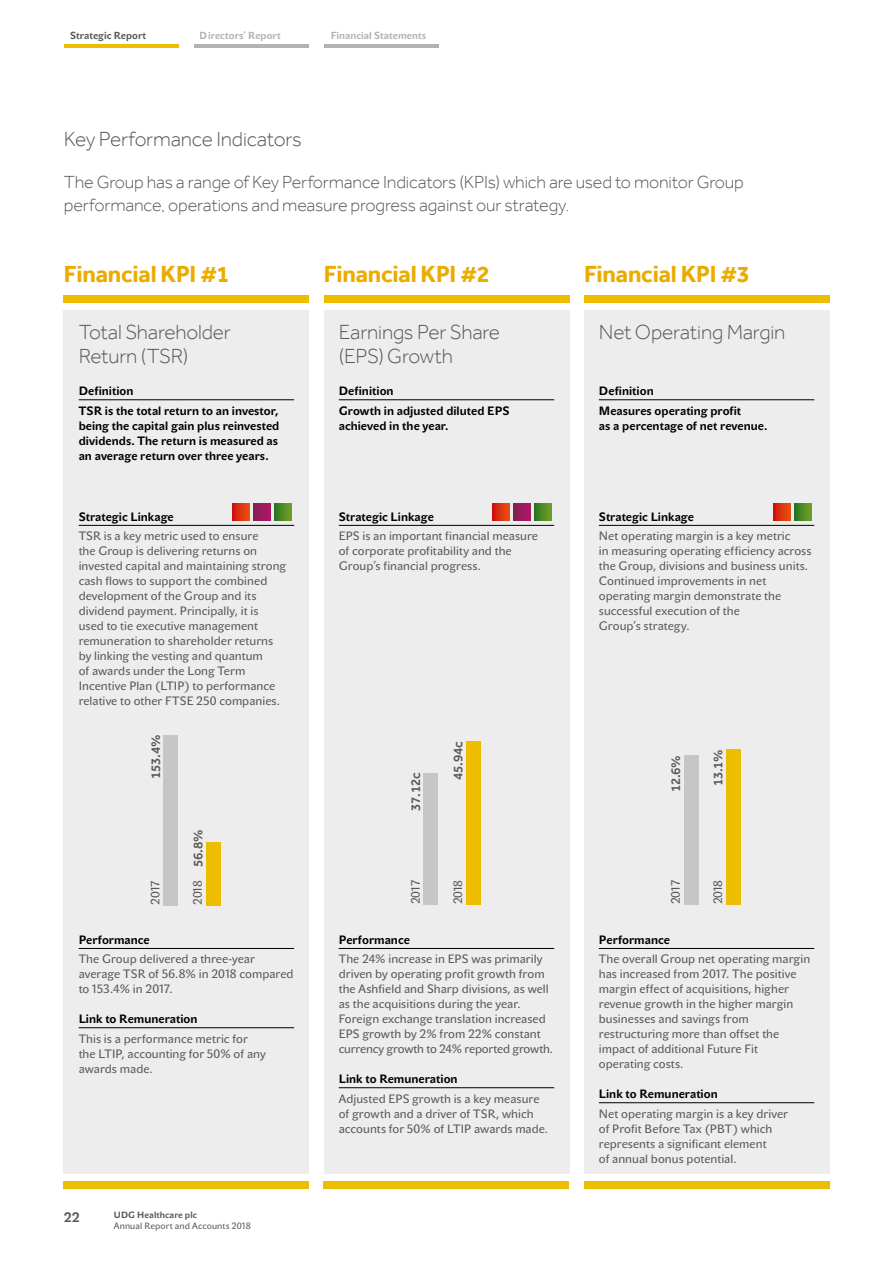
<style>
.page{position:relative;width:893px;height:1263px;background:#fff}
.page>*{position:absolute;margin:0;border:0;box-sizing:border-box;transform-origin:0 0}
.t1{font:700 24px "Effra";letter-spacing:-.01em;color:#ebac00}
.t2{font:300 21px/24px "Effra";letter-spacing:-.01em;color:#575756}
.t3{font:300 18px/22.5px "Effra";letter-spacing:-.01em;color:#575756}
.t4{font:500 13.5px "Effra";letter-spacing:-.025em;color:#575756}
.t5{font:700 13.5px "John Sans Text Pro";color:#575756}
.t6{font:12px/15px "John Sans Text Pro";letter-spacing:.005em;color:#575756}
.t7{font:700 12px/19.2px "John Sans Text Pro";letter-spacing:.005em;color:#000}
.t8{font:700 10.2px "John Sans Text Pro";letter-spacing:.005em;color:#b3b2b2}
.t9{font:700 10.2px "John Sans Text Pro";letter-spacing:.005em;color:#575756}
.t10{font:9px "John Sans Text Pro";letter-spacing:.015em;color:#575756}
.t11{font:700 9px "John Sans Text Pro";letter-spacing:.015em;color:#575756}
</style>
<div class="page">
<div style="left:64px;top:310px;width:245px;height:864px;background:#ededed"></div>
<div style="left:324px;top:310px;width:245px;height:864px;background:#ededed"></div>
<div style="left:584px;top:310px;width:245px;height:864px;background:#ededed"></div>
<div style="left:64px;top:1181px;width:245px;height:7px;background:#efbd00"></div>
<div style="left:64px;top:296px;width:245px;height:7px;background:#efbd00"></div>
<div style="left:324px;top:1181px;width:245px;height:7px;background:#efbd00"></div>
<div style="left:324px;top:296px;width:245px;height:7px;background:#efbd00"></div>
<div style="left:584px;top:1181px;width:245px;height:7px;background:#efbd00"></div>
<div style="left:584px;top:296px;width:245px;height:7px;background:#efbd00"></div>
<hr style="left:64px;top:45px;width:115px;height:3px;background:#efbd00">
<hr style="left:194px;top:45px;width:114px;height:3px;background:#b3b2b2">
<hr style="left:324px;top:45px;width:115px;height:3px;background:#b3b2b2">
<div style="left:206px;top:842px;width:15px;height:63px;background:#efbd00"></div>
<div style="left:163px;top:735px;width:15px;height:170px;background:#c6c6c6"></div>
<div style="left:466px;top:741px;width:15px;height:164px;background:#efbd00"></div>
<div style="left:423px;top:773px;width:15px;height:132px;background:#c6c6c6"></div>
<div style="left:726px;top:749px;width:15px;height:156px;background:#efbd00"></div>
<div style="left:684px;top:755px;width:14px;height:150px;background:#c6c6c6"></div>
<hr style="left:79px;top:399px;width:215px;height:1px;background:#000">
<hr style="left:79px;top:525px;width:215px;height:1px;background:#000">
<svg style="left:253px;top:504px;width:17px;height:17px"></svg>
<svg style="left:274px;top:504px;width:17px;height:17px"></svg>
<svg style="left:233px;top:504px;width:17px;height:17px"></svg>
<hr style="left:339px;top:525px;width:215px;height:1px;background:#000">
<svg style="left:513px;top:504px;width:17px;height:17px"></svg>
<svg style="left:534px;top:504px;width:17px;height:17px"></svg>
<svg style="left:493px;top:504px;width:17px;height:17px"></svg>
<hr style="left:599px;top:525px;width:215px;height:1px;background:#000">
<svg style="left:773px;top:504px;width:17px;height:17px"></svg>
<svg style="left:794px;top:504px;width:17px;height:17px"></svg>
<hr style="left:339px;top:399px;width:215px;height:1px;background:#000">
<hr style="left:599px;top:399px;width:215px;height:1px;background:#000">
<hr style="left:79px;top:948px;width:215px;height:1px;background:#000">
<hr style="left:79px;top:1027px;width:215px;height:1px;background:#000">
<hr style="left:339px;top:948px;width:215px;height:1px;background:#000">
<hr style="left:339px;top:1087px;width:215px;height:1px;background:#000">
<hr style="left:599px;top:948px;width:215px;height:1px;background:#000">
<hr style="left:599px;top:1102px;width:215px;height:1px;background:#000">
<p class="t9" style="left:70px;top:30px;width:78px">Strategic Report</p>
<p class="t8" style="left:200px;top:30px;width:82px">Directors’ Report</p>
<p class="t8" style="left:331px;top:30px;width:97px">Financial Statements</p>
<h2 class="t2" style="left:64px;top:127px;width:240px">Key Performance Indicators</h2>
<h3 class="t3" style="left:64px;top:171px;width:682px">The Group has a range of Key Performance Indicators (KPIs) which are used to monitor Group performance, operations and measure progress against our strategy.</h3>
<h1 class="t1" style="left:64px;top:259px;width:167px">Financial KPI #1</h1>
<h1 class="t1" style="left:324px;top:259px;width:168px">Financial KPI #2</h1>
<h1 class="t1" style="left:584px;top:259px;width:168px">Financial KPI #3</h1>
<h2 class="t2" style="left:79px;top:320px;width:154px">Total Shareholder<br>Return (TSR)</h2>
<p class="t7" style="left:79px;top:382px;width:201px">Definition<br>TSR is the total return to an investor,</p>
<p class="t7" style="left:79px;top:418px;width:202px;line-height:15px;text-align:justify">being the capital gain plus reinvested dividends. The return is measured as an average return over three years.</p>
<p class="t7" style="left:79px;top:507px;width:97px">Strategic Linkage</p>
<p class="t6" style="left:79px;top:529px;width:209px">TSR is a key metric used to ensure<br>the Group is delivering returns on invested capital and maintaining strong cash flows to support the combined development of the Group and its dividend payment. Principally, it is used to tie executive management remuneration to shareholder returns by linking the vesting and quantum<br>of awards under the Long Term Incentive Plan (LTIP) to performance relative to other FTSE 250 companies.</p>
<p class="t4" style="left:148px;top:779px;width:45px;rotate:-90deg">153.4%</p>
<p class="t4" style="left:190px;top:866px;width:38px;rotate:-90deg">56.8%</p>
<p class="t6" style="left:148px;top:905px;width:26px;rotate:-90deg">2017</p>
<p class="t6" style="left:191px;top:905px;width:26px;rotate:-90deg">2018</p>
<p class="t7" style="left:79px;top:930px;width:73px">Performance</p>
<p class="t6" style="left:79px;top:952px;width:216px">The Group delivered a three-year average TSR of 56.8% in 2018 compared to 153.4% in 2017.</p>
<p class="t7" style="left:79px;top:1010px;width:120px">Link to Remuneration</p>
<p class="t6" style="left:79px;top:1031px;width:189px">This is a performance metric for the LTIP, accounting for 50% of any awards made.</p>
<p class="t5" style="left:64px;top:1209px;width:17px">22</p>
<p class="t11" style="left:114px;top:1210px;width:85px">UDG Healthcare plc</p>
<p class="t10" style="left:114px;top:1220px;width:139px">Annual Report and Accounts 2018</p>
<h2 class="t2" style="left:339px;top:320px;width:163px">Earnings Per Share (EPS) Growth</h2>
<p class="t7" style="left:339px;top:382px;width:172px">Definition<br>Growth in adjusted diluted EPS</p>
<p class="t7" style="left:339px;top:416px;width:111px">achieved in the year.</p>
<p class="t7" style="left:339px;top:507px;width:97px">Strategic Linkage</p>
<p class="t6" style="left:339px;top:529px;width:201px">EPS is an important financial measure of corporate profitability and the<br>Group’s financial progress.</p>
<p class="t4" style="left:408px;top:811px;width:40px;rotate:-90deg">37.12c</p>
<p class="t4" style="left:450px;top:780px;width:40px;rotate:-90deg">45.94c</p>
<p class="t6" style="left:408px;top:904px;width:26px;rotate:-90deg">2017</p>
<p class="t6" style="left:451px;top:904px;width:26px;rotate:-90deg">2018</p>
<p class="t7" style="left:339px;top:930px;width:73px">Performance</p>
<p class="t6" style="left:339px;top:952px;width:216px">The 24% increase in EPS was primarily driven by operating profit growth from the Ashfield and Sharp divisions, as well as the acquisitions during the year.<br>Foreign exchange translation increased EPS growth by 2% from 22% constant currency growth to 24% reported growth.</p>
<p class="t7" style="left:339px;top:1070px;width:120px">Link to Remuneration</p>
<p class="t6" style="left:339px;top:1091px;width:211px">Adjusted EPS growth is a key measure of growth and a driver of TSR, which accounts for 50% of LTIP awards made.</p>
<h2 class="t2" style="left:599px;top:320px;width:188px">Net Operating Margin</h2>
<p class="t7" style="left:599px;top:382px;width:144px">Definition<br>Measures operating profit</p>
<p class="t7" style="left:599px;top:416px;width:170px">as a percentage of net revenue.</p>
<p class="t7" style="left:599px;top:507px;width:97px">Strategic Linkage</p>
<p class="t6" style="left:599px;top:529px;width:214px">Net operating margin is a key metric<br>in measuring operating efficiency across the Group, divisions and business units.<br>Continued improvements in net operating margin demonstrate the successful execution of the<br>Group’s strategy.</p>
<p class="t4" style="left:668px;top:792px;width:38px;rotate:-90deg">12.6%</p>
<p class="t4" style="left:710px;top:786px;width:38px;rotate:-90deg">13.1%</p>
<p class="t6" style="left:668px;top:904px;width:26px;rotate:-90deg">2017</p>
<p class="t6" style="left:711px;top:904px;width:26px;rotate:-90deg">2018</p>
<p class="t7" style="left:599px;top:930px;width:73px">Performance</p>
<p class="t6" style="left:599px;top:952px;width:213px">The overall Group net operating margin has increased from 2017. The positive margin effect of acquisitions, higher revenue growth in the higher margin businesses and savings from restructuring more than offset the impact of additional Future Fit operating costs.</p>
<p class="t7" style="left:599px;top:1085px;width:120px">Link to Remuneration</p>
<p class="t6" style="left:599px;top:1106px;width:191px">Net operating margin is a key driver of Profit Before Tax (PBT) which represents a significant element<br>of annual bonus potential.</p>
</div>
